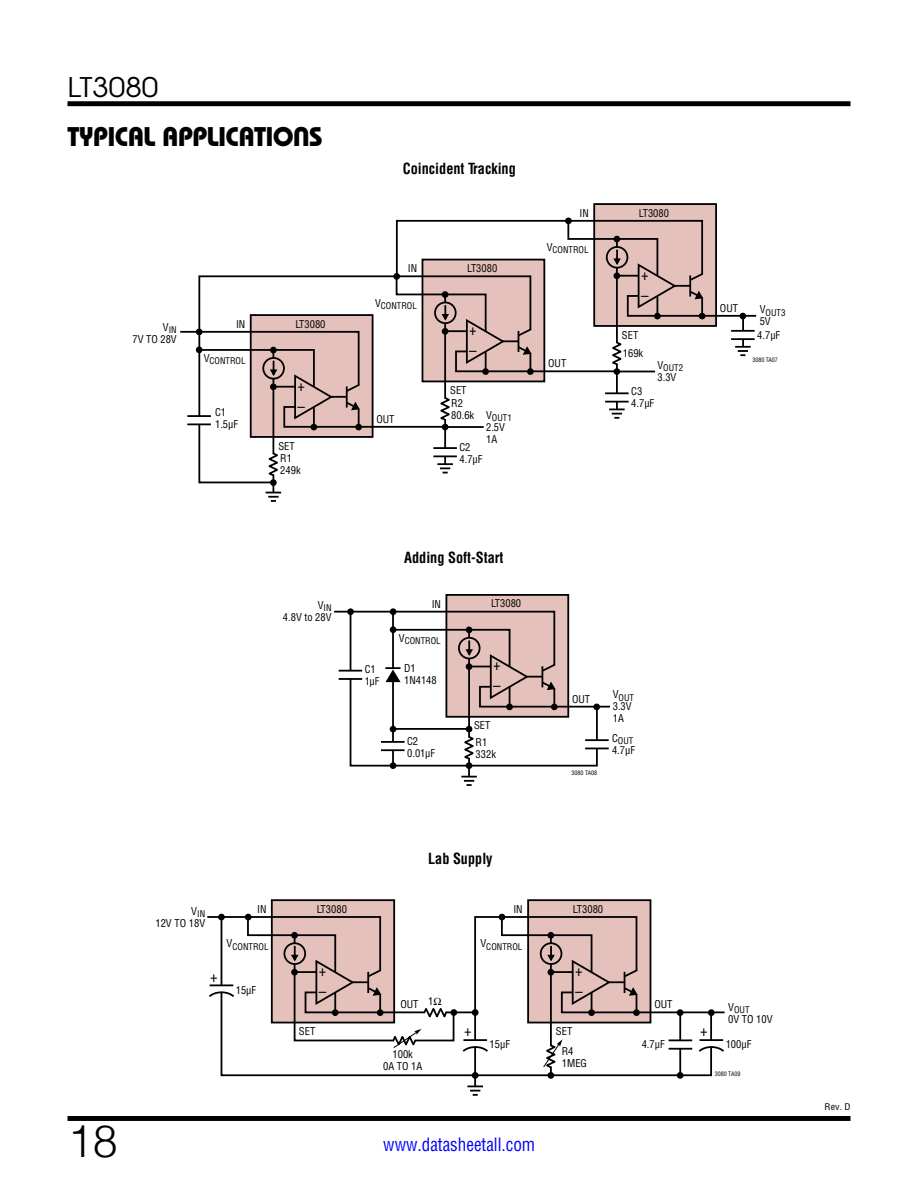
<style>
.page{position:relative;width:918px;height:1188px;background:#fff}
.page>*{position:absolute;margin:0;border:0;box-sizing:border-box;transform-origin:0 0}
.t1{font:300 45px "Helvetica";color:#000}
.Section_Heads_non-TO{font:27px "Linear Bauhaus";letter-spacing:-.02em;color:#000}
.t2{font:27px "Avant Garde";color:#000;scale:1.1 1}
.t3{font:18px "Linear Helv Cond";color:#00f;scale:.95 1}
.Art_Titles{font:700 15px "Linear Helv Cond";color:#000;scale:.95 1}
.t4{font:15px/21.1px "Linear Helv Cond";color:#000}
.t5{font:10.5px/12px "Linear Helv Cond";color:#000}
.t6{font:9px "Linear Helv Cond";color:#000}
.t7{font:9px "Linear Helv Cond";color:#000;scale:1.1 1}
.t8{font:6px "Linear Helv Cond";color:#000}
</style>
<div class="page">
<div style="left:68px;top:101px;width:782px;height:5px;background:#000"></div>
<div style="left:68px;top:1116px;width:782px;height:5px;background:#000"></div>
<div style="left:528px;top:900px;width:123px;height:123px;background:#e5c1bc"></div>
<div style="left:527px;top:899px;width:124px;height:124px;border:2px solid #000"></div>
<div style="left:272px;top:900px;width:122px;height:123px;background:#e5c1bc"></div>
<div style="left:271px;top:899px;width:124px;height:124px;border:2px solid #000"></div>
<svg style="left:207px;top:914px;width:518px;height:182px"></svg>
<div style="left:594px;top:204px;width:122px;height:122px;background:#e5c1bc"></div>
<div style="left:593px;top:203px;width:124px;height:124px;border:2px solid #000"></div>
<div style="left:565px;top:218px;width:7px;height:6px;background:#000;border-radius:50%"></div>
<svg style="left:198px;top:430px;width:259px;height:54px"></svg>
<hr style="left:444px;top:296px;width:2px;height:171px;background:#000">
<hr style="left:443px;top:464px;width:4px;height:10px;background:#868686">
<svg style="left:437px;top:463px;width:16px;height:10px"></svg>
<div style="left:251px;top:315px;width:122px;height:122px;background:#e5c1bc"></div>
<div style="left:250px;top:314px;width:123px;height:124px;border:2px solid #000"></div>
<hr style="left:273px;top:351px;width:1px;height:143px;background:#000">
<svg style="left:265px;top:451px;width:16px;height:27px"></svg>
<div style="left:270px;top:479px;width:7px;height:7px;background:#000;border-radius:50%"></div>
<svg style="left:266px;top:492px;width:15px;height:10px"></svg>
<svg style="left:443px;top:449px;width:4px;height:6px"></svg>
<hr style="left:433px;top:447px;width:24px;height:2px;background:#000">
<hr style="left:433px;top:455px;width:24px;height:2px;background:#000">
<svg style="left:180px;top:219px;width:577px;height:211px"></svg>
<div style="left:446px;top:595px;width:122px;height:122px;background:#e5c1bc"></div>
<div style="left:446px;top:594px;width:123px;height:124px;border:2px solid #000"></div>
<div style="left:390px;top:608px;width:6px;height:7px;background:#000;border-radius:50%"></div>
<svg style="left:334px;top:610px;width:276px;height:176px"></svg>
<h2 class="t2" style="left:68px;top:70px;width:84px">LT3080</h2>
<p class="Section_Heads_non-TO" style="left:67px;top:120px;width:257px">TYPICAL APPLICATIONS</p>
<p class="t6" style="left:163px;top:324px;width:15px"><sup>V</sup>IN</p>
<p class="t5" style="left:132px;top:333px;width:46px">7V TO 28V</p>
<p class="t5" style="left:236px;top:318px;width:11px">IN</p>
<p class="t5" style="left:295px;top:318px;width:32px">LT3080</p>
<p class="t6" style="left:204px;top:355px;width:43px"><sup>V</sup>CONTROL</p>
<p class="t5" style="left:215px;top:406px;width:25px">C1<br>1.5µF</p>
<p class="t4" style="left:298px;top:374px;width:9px">+ –</p>
<p class="t5" style="left:278px;top:440px;width:24px">SET<br>R1<br>249k</p>
<p class="Art_Titles" style="left:403px;top:159px;width:121px">Coincident Tracking</p>
<p class="t5" style="left:408px;top:262px;width:11px">IN</p>
<p class="t5" style="left:467px;top:262px;width:32px">LT3080</p>
<p class="t6" style="left:375px;top:300px;width:43px"><sup>V</sup>CONTROL</p>
<p class="t5" style="left:376px;top:413px;width:20px">OUT</p>
<p class="t4" style="left:469px;top:319px;width:9px">+ –</p>
<p class="t5" style="left:450px;top:384px;width:26px">SET<br>R2<br>80.6k</p>
<p class="t6" style="left:486px;top:412px;width:27px"><sup>V</sup>OUT1</p>
<p class="t5" style="left:486px;top:421px;width:20px">2.5V<br>1A</p>
<p class="t5" style="left:459px;top:441px;width:25px">C2<br>4.7µF</p>
<p class="t5" style="left:580px;top:207px;width:11px">IN</p>
<p class="t5" style="left:639px;top:207px;width:32px">LT3080</p>
<p class="t6" style="left:547px;top:244px;width:43px"><sup>V</sup>CONTROL</p>
<p class="t4" style="left:641px;top:263px;width:9px">+ –</p>
<p class="t5" style="left:622px;top:329px;width:18px">SET</p>
<p class="t5" style="left:623px;top:347px;width:22px">169k</p>
<p class="t5" style="left:548px;top:358px;width:20px">OUT</p>
<p class="t6" style="left:657px;top:362px;width:27px"><sup>V</sup>OUT2</p>
<p class="t5" style="left:657px;top:371px;width:20px">3.3V</p>
<p class="t5" style="left:631px;top:385px;width:25px">C3<br>4.7µF</p>
<p class="Art_Titles" style="left:404px;top:548px;width:106px">Adding Soft-Start</p>
<p class="t5" style="left:318px;top:599px;width:7px">V</p>
<p class="t5" style="left:432px;top:598px;width:11px">IN</p>
<p class="t5" style="left:491px;top:597px;width:32px">LT3080</p>
<p class="t6" style="left:324px;top:602px;width:10px">IN</p>
<p class="t5" style="left:283px;top:611px;width:50px">4.8V to 28V</p>
<p class="t6" style="left:399px;top:635px;width:43px"><sup>V</sup>CONTROL</p>
<p class="t5" style="left:365px;top:663px;width:16px">C1<br>1µF</p>
<p class="t5" style="left:404px;top:662px;width:34px">D1<br>1N4148</p>
<p class="t5" style="left:407px;top:735px;width:29px">C2<br>0.01µF</p>
<p class="t4" style="left:493px;top:654px;width:9px">+ –</p>
<p class="t5" style="left:474px;top:717px;width:18px;line-height:16.6px">SET<br>R1</p>
<p class="t5" style="left:476px;top:748px;width:22px">332k</p>
<p class="t5" style="left:572px;top:693px;width:20px">OUT</p>
<p class="t6" style="left:613px;top:692px;width:23px"><sup>V</sup>OUT</p>
<p class="t5" style="left:613px;top:700px;width:20px">3.3V<br>1A</p>
<p class="t6" style="left:612px;top:735px;width:23px"><sup>C</sup>OUT</p>
<p class="t5" style="left:612px;top:744px;width:25px">4.7µF</p>
<p class="t8" style="left:572px;top:769px;width:27px">3080 TA08</p>
<p class="Art_Titles" style="left:428px;top:849px;width:69px">Lab Supply</p>
<p class="t5" style="left:191px;top:905px;width:7px">V</p>
<p class="t5" style="left:257px;top:903px;width:11px">IN</p>
<p class="t5" style="left:317px;top:903px;width:32px">LT3080</p>
<p class="t5" style="left:513px;top:903px;width:11px">IN</p>
<p class="t6" style="left:197px;top:908px;width:10px">IN</p>
<p class="t5" style="left:155px;top:917px;width:51px">12V TO 18V</p>
<p class="t6" style="left:227px;top:941px;width:44px"><sup>V</sup>CONTROL</p>
<p class="t6" style="left:480px;top:941px;width:44px"><sup>V</sup>CONTROL</p>
<p class="t5" style="left:573px;top:903px;width:32px">LT3080</p>
<p class="t5" style="left:720px;top:302px;width:20px">OUT</p>
<p class="t6" style="left:760px;top:307px;width:27px"><sup>V</sup>OUT3</p>
<p class="t5" style="left:760px;top:316px;width:13px">5V</p>
<p class="t5" style="left:757px;top:329px;width:25px">4.7µF</p>
<p class="t8" style="left:752px;top:356px;width:27px">3080 TA07</p>
<h1 class="t1" style="left:68px;top:1103px;width:52px">18</h1>
<p class="t4" style="left:210px;top:966px;width:9px">+</p>
<p class="t5" style="left:236px;top:984px;width:22px">15µF</p>
<p class="t4" style="left:319px;top:960px;width:9px">+ –</p>
<p class="t4" style="left:575px;top:960px;width:9px">+ –</p>
<p class="t5" style="left:428px;top:995px;width:15px">1Ω</p>
<p class="t5" style="left:400px;top:999px;width:20px">OUT</p>
<p class="t5" style="left:654px;top:999px;width:20px">OUT</p>
<p class="t5" style="left:642px;top:1038px;width:25px">4.7µF</p>
<p class="t5" style="left:726px;top:1038px;width:27px">100µF</p>
<p class="t6" style="left:728px;top:1004px;width:23px"><sup>V</sup>OUT</p>
<p class="t5" style="left:728px;top:1013px;width:46px">0V TO 10V</p>
<p class="t5" style="left:299px;top:1025px;width:18px">SET</p>
<p class="t5" style="left:556px;top:1025px;width:18px">SET</p>
<p class="t4" style="left:700px;top:1020px;width:9px">+</p>
<p class="t5" style="left:490px;top:1038px;width:22px">15µF</p>
<p class="t5" style="left:562px;top:1045px;width:27px">R4<br>1MEG</p>
<p class="t4" style="left:464px;top:1020px;width:9px">+</p>
<p class="t5" style="left:383px;top:1048px;width:41px;text-align:center">100k<br>0A TO 1A</p>
<p class="t8" style="left:715px;top:1070px;width:27px">3080 TA09</p>
<h3 class="t3" style="left:383px;top:1133px;width:161px">www.datasheetall.com</h3>
<p class="t7" style="left:825px;top:1102px;width:25px">Rev. D</p>
</div>
